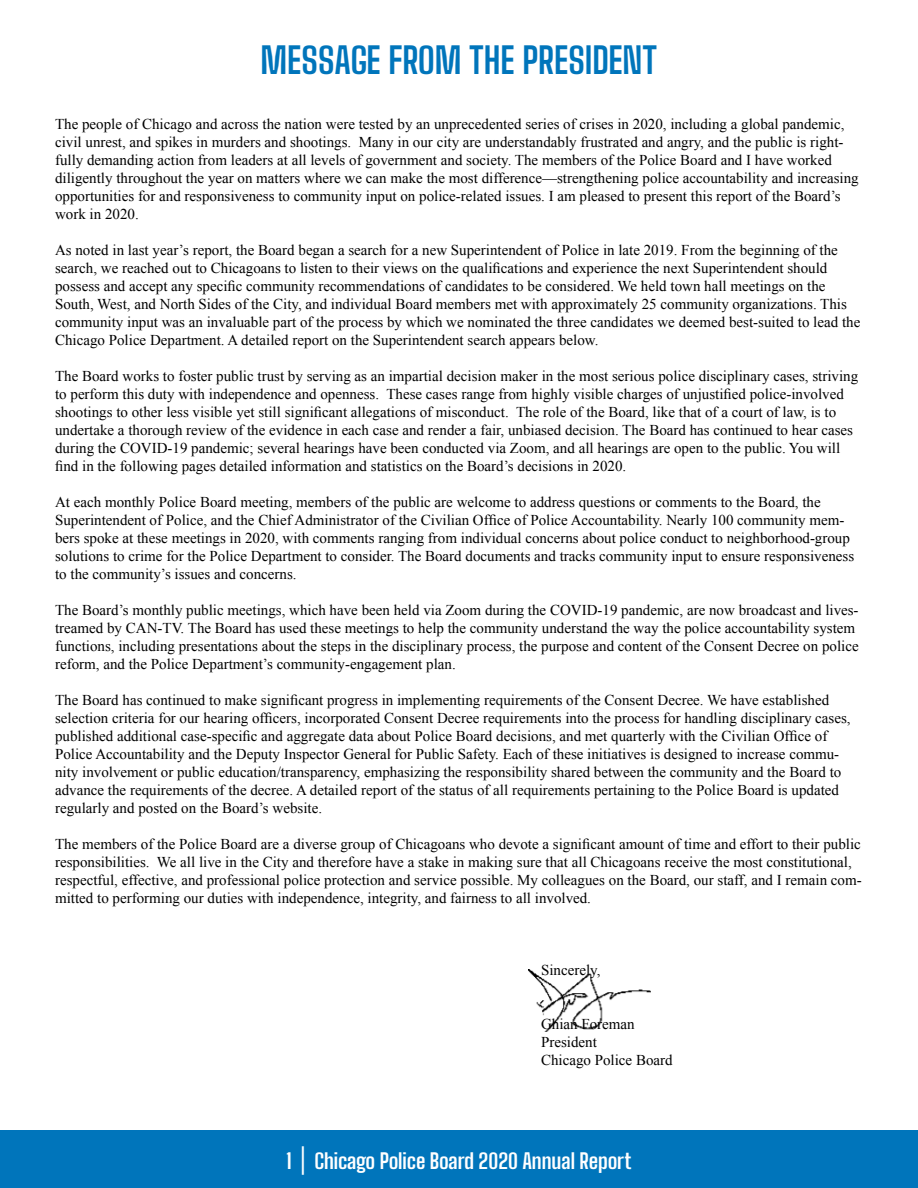
<style>
.page{position:relative;width:918px;height:1188px;background:#fff}
.page>*{position:absolute;margin:0;border:0;box-sizing:border-box;transform-origin:0 0}
.t1{font:700 36px "Big Shoulders Text";letter-spacing:-.015em;color:#0075bb}
.t2{font:700 21px "Big Shoulders Text";color:#fff}
.t3{font:15px/18px "Times New Roman";color:#000}
.s1{font-weight:300;font-size:28.5px}
</style>
<div class="page">
<img style="left:528px;top:970px;width:122px;height:61px">
<div style="left:0;top:1130px;width:918px;height:58px;background:#0075bb"></div>
<h1 class="t1" style="left:261px;top:35px;width:398px">MESSAGE FROM THE PRESIDENT</h1>
<p class="t3" style="left:55px;top:115px;width:805px">The people of Chicago and across the nation were tested by an unprecedented series of crises in 2020, including a global pandemic, civil unrest, and spikes in murders and shootings. Many in our city are understandably frustrated and angry, and the public is right&shy;fully demanding action from leaders at all levels of government and society. The members of the Police Board and I have worked diligently throughout the year on matters where we can make the most difference—strengthening police accountability and increasing opportunities for and responsiveness to community input on police-related issues. I am pleased to present this report of the Board’s work in 2020.</p>
<p class="t3" style="left:55px;top:241px;width:807px">As noted in last year’s report, the Board began a search for a new Superintendent of Police in late 2019. From the beginning of the search, we reached out to Chicagoans to listen to their views on the qualifications and experience the next Superintendent should possess and accept any specific community recommendations of candidates to be considered. We held town hall meetings on the South, West, and North Sides of the City, and individual Board members met with approximately 25 community organizations. This community input was an invaluable part of the process by which we nominated the three candidates we deemed best-suited to lead the Chicago Police Department. A detailed report on the Superintendent search appears below.</p>
<p class="t3" style="left:55px;top:367px;width:805px">The Board works to foster public trust by serving as an impartial decision maker in the most serious police disciplinary cases, striving to perform this duty with independence and openness. These cases range from highly visible charges of unjustified police-involved shootings to other less visible yet still significant allegations of misconduct. The role of the Board, like that of a court of law, is to undertake a thorough review of the evidence in each case and render a fair, unbiased decision. The Board has continued to hear cases during the COVID-19 pandemic; several hearings have been conducted via Zoom, and all hearings are open to the public. You will find in the following pages detailed information and statistics on the Board’s decisions in 2020.</p>
<p class="t3" style="left:55px;top:493px;width:801px">At each monthly Police Board meeting, members of the public are welcome to address questions or comments to the Board, the Superintendent of Police, and the Chief Administrator of the Civilian Office of Police Accountability. Nearly 100 community mem&shy;bers spoke at these meetings in 2020, with comments ranging from individual concerns about police conduct to neighborhood-group solutions to crime for the Police Department to consider. The Board documents and tracks community input to ensure responsiveness to the community’s issues and concerns.</p>
<p class="t3" style="left:55px;top:601px;width:805px">The Board’s monthly public meetings, which have been held via Zoom during the COVID-19 pandemic, are now broadcast and lives&shy;treamed by CAN-TV. The Board has used these meetings to help the community understand the way the police accountability system functions, including presentations about the steps in the disciplinary process, the purpose and content of the Consent Decree on police reform, and the Police Department’s community-engagement plan.</p>
<p class="t3" style="left:55px;top:691px;width:797px">The Board has continued to make significant progress in implementing requirements of the Consent Decree. We have established selection criteria for our hearing officers, incorporated Consent Decree requirements into the process for handling disciplinary cases, published additional case-specific and aggregate data about Police Board decisions, and met quarterly with the Civilian Office of Police Accountability and the Deputy Inspector General for Public Safety. Each of these initiatives is designed to increase commu&shy;nity involvement or public education/transparency, emphasizing the responsibility shared between the community and the Board to advance the requirements of the decree. A detailed report of the status of all requirements pertaining to the Police Board is updated regularly and posted on the Board’s website.</p>
<p class="t3" style="left:55px;top:835px;width:808px">The members of the Police Board are a diverse group of Chicagoans who devote a significant amount of time and effort to their public responsibilities. We all live in the City and therefore have a stake in making sure that all Chicagoans receive the most constitutional, respectful, effective, and professional police protection and service possible. My colleagues on the Board, our staff, and I remain com&shy;mitted to performing our duties with independence, integrity, and fairness to all involved.</p>
<p class="t3" style="left:541px;top:961px;width:61px">Sincerely,</p>
<p class="t3" style="left:541px;top:1015px;width:133px">Ghian Foreman<br>President<br>Chicago Police Board</p>
<h2 class="t2" style="left:286px;top:1146px;width:347px">1 <span class="s1">|</span> Chicago Police Board 2020 Annual Report</h2>
</div>
